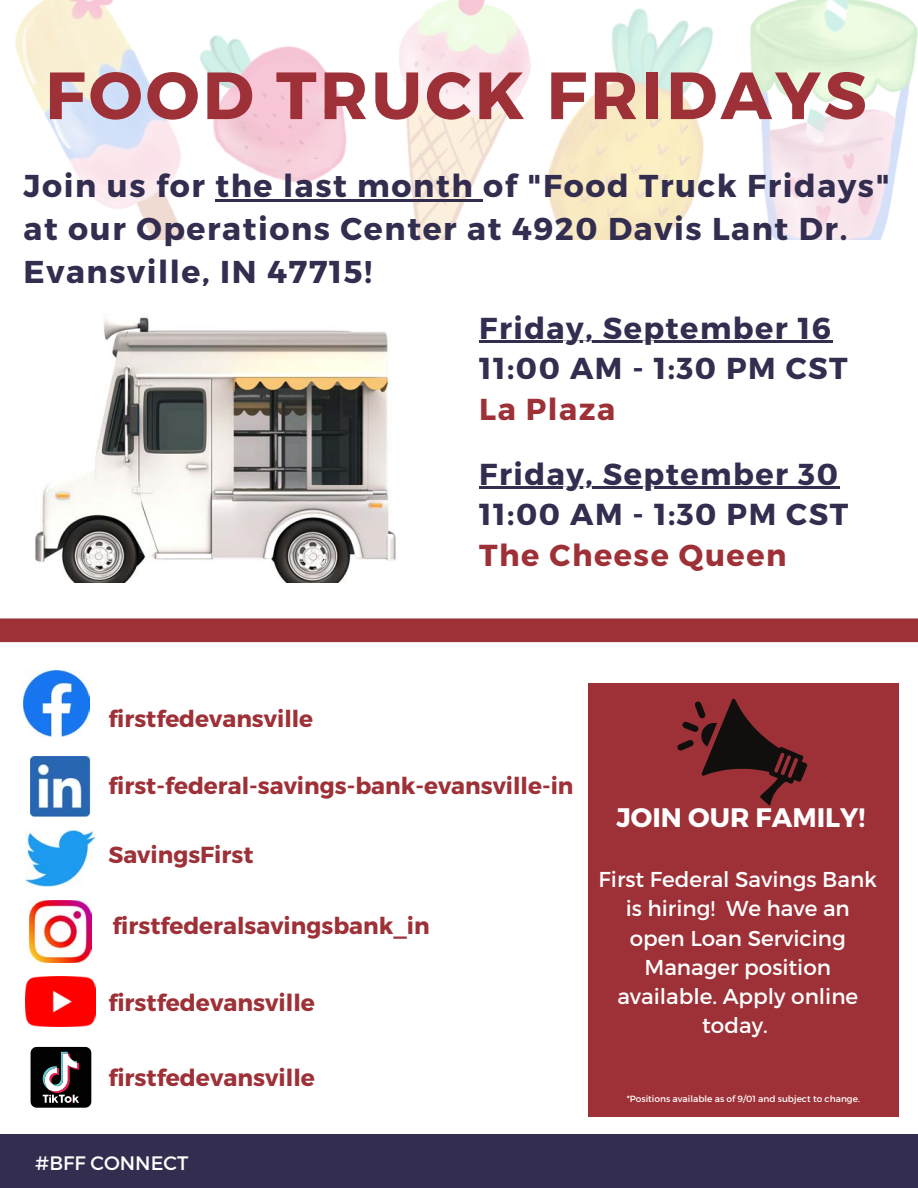
<style>
.page{position:relative;width:918px;height:1188px;background:#fff}
.page>*{position:absolute;margin:0;border:0;box-sizing:border-box;transform-origin:0 0}
.t1{font:700 66.6px "Montserrat";letter-spacing:.05em;color:#9e3137}
.t2{font:700 31.5px/42.8px "Montserrat";letter-spacing:.05em;color:#332d4f}
.t3{font:700 30.3px/40.7px "Montserrat";letter-spacing:.05em;color:#332d4f}
.t4{font:700 30.3px "Montserrat";letter-spacing:.05em;color:#9e3137}
.t5{font:700 26.7px "Montserrat";color:#fff}
.t6{font:700 23.4px "Montserrat";color:#9e3137}
.t7{font:700 23.25px "Montserrat";color:#9e3137}
.t8{font:21.45px/29.2px "Montserrat";color:#fff;text-align:center}
.t9{font:19.5px "Montserrat";color:#fff}
.t10{font:9px "Montserrat";color:#fff}
</style>
<div class="page">
<div style="left:0;top:1134px;width:918px;height:54px;background:#332d4f"></div>
<img style="left:26px;top:830px;width:68px;height:56px">
<img style="left:29px;top:901px;width:62px;height:62px">
<img style="left:24px;top:670px;width:66px;height:67px">
<img style="left:31px;top:757px;width:59px;height:59px">
<img style="left:25px;top:977px;width:70px;height:49px">
<div style="left:588px;top:684px;width:311px;height:433px;background:#9e3137"></div>
<div style="left:31px;top:1047px;width:60px;height:61px;background:#010101;border-radius:6px"></div>
<svg style="left:43px;top:1052px;width:36px;height:51px"></svg>
<svg style="left:677px;top:698px;width:131px;height:108px"></svg>
<div style="left:0;top:618px;width:918px;height:24px;background:#9e3137"></div>
<img style="left:34px;top:317px;width:362px;height:266px">
<img style="left:15px;top:0;width:903px;height:239px">
<hr style="left:479px;top:341px;width:353px;height:2px;background:#332d4f">
<hr style="left:215px;top:199px;width:268px;height:3px;background:#332d4f">
<hr style="left:479px;top:487px;width:360px;height:2px;background:#332d4f">
<h1 class="t1" style="left:45px;top:52px;width:823px">FOOD TRUCK FRIDAYS</h1>
<h2 class="t2" style="left:24px;top:163px;width:867px">Join us for the last month of "Food Truck Fridays" at our Operations Center at 4920 Davis Lant Dr.<br>Evansville, IN 47715!</h2>
<h3 class="t3" style="left:479px;top:306px;width:370px">Friday, September 16<br>11:00 AM - 1:30 PM CST</h3>
<h3 class="t4" style="left:479px;top:390px;width:138px">La Plaza</h3>
<p class="t7" style="left:108px;top:703px;width:206px">firstfedevansville</p>
<h3 class="t3" style="left:479px;top:452px;width:371px">Friday, September 30<br>11:00 AM - 1:30 PM CST</h3>
<h3 class="t4" style="left:479px;top:535px;width:309px">The Cheese Queen</h3>
<p class="t7" style="left:108px;top:770px;width:467px">first-federal-savings-bank-evansville-in</p>
<p class="t7" style="left:108px;top:840px;width:146px">SavingsFirst</p>
<p class="t7" style="left:112px;top:911px;width:319px">firstfederalsavingsbank_in</p>
<p class="t6" style="left:108px;top:987px;width:208px">firstfedevansville</p>
<p class="t6" style="left:108px;top:1063px;width:208px">firstfedevansville</p>
<p class="t9" style="left:35px;top:1150px;width:154px">#BFF CONNECT</p>
<p class="t5" style="left:617px;top:800px;width:250px">JOIN OUR FAMILY!</p>
<p class="t8" style="left:599px;top:864px;width:280px">First Federal Savings Bank is hiring! We have an open Loan Servicing<br>Manager position available. Apply online today.</p>
<p class="t10" style="left:627px;top:1093px;width:235px">*Positions available as of 9/01 and subject to change.</p>
</div>
